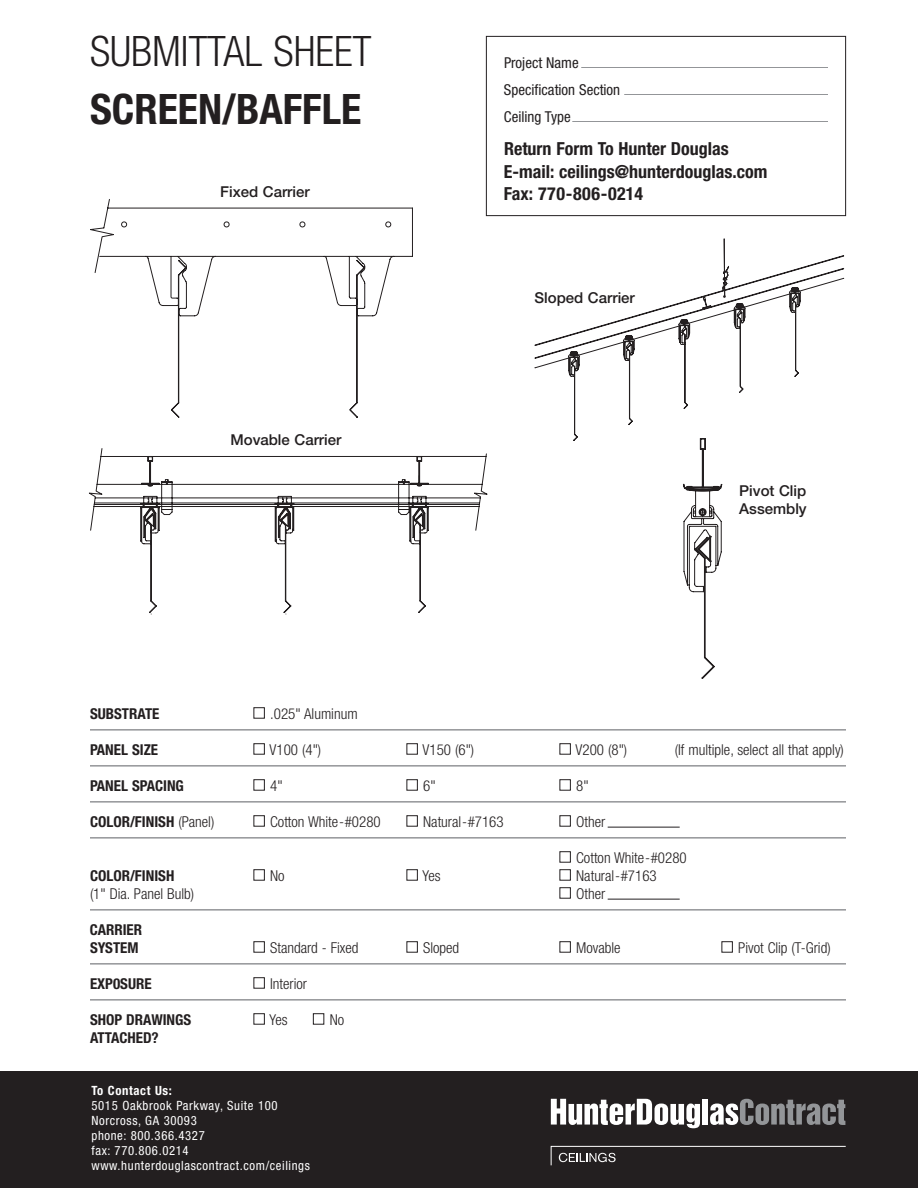
<style>
.page{position:relative;width:918px;height:1188px;background:#fff}
.page>*{position:absolute;margin:0;border:0;box-sizing:border-box;transform-origin:0 0}
.t1{font:300 condensed 42px "Helvetica Neue";color:#231f20}
.t2{font:700 condensed 42px "Helvetica Neue";color:#231f20}
.t3{font:700 condensed 18px/22.5px "Helvetica Neue";color:#231f20}
.t4{font:300 condensed 15px "Helvetica Neue";color:#231f20}
.t5{font:700 condensed 15px/18px "Helvetica Neue";color:#231f20}
.t6{font:500 15px/18px "Helvetica Neue";color:#231f20}
.t7{font:condensed 15px/27px "Helvetica Neue";color:#231f20}
.t8{font:condensed 12.75px/15px "Helvetica Neue";letter-spacing:.05em;color:#fff}
.t9{font:700 condensed 12.75px "Helvetica Neue";letter-spacing:.05em;color:#fff}
.s1{font-weight:300}
</style>
<div class="page">
<div style="left:0;top:1071px;width:918px;height:117px;background:#231f20"></div>
<svg style="left:551px;top:1099px;width:149px;height:29px"></svg>
<div style="left:703px;top:1099px;width:5px;height:26px;background:#fff"></div>
<svg style="left:710px;top:1099px;width:135px;height:26px"></svg>
<svg style="left:551px;top:1146px;width:295px;height:19px"></svg>
<hr style="left:90px;top:729px;width:756px;height:2px;background:#939598">
<hr style="left:90px;top:765px;width:756px;height:2px;background:#939598">
<hr style="left:90px;top:801px;width:756px;height:2px;background:#939598">
<hr style="left:90px;top:837px;width:756px;height:2px;background:#939598">
<hr style="left:90px;top:909px;width:756px;height:2px;background:#939598">
<hr style="left:90px;top:963px;width:756px;height:2px;background:#939598">
<hr style="left:90px;top:999px;width:756px;height:2px;background:#939598">
<div style="left:406px;top:869px;width:12px;height:12px;border:1px solid #231f20"></div>
<div style="left:722px;top:941px;width:11px;height:12px;border:1px solid #231f20"></div>
<div style="left:560px;top:941px;width:11px;height:12px;border:1px solid #231f20"></div>
<div style="left:406px;top:941px;width:12px;height:12px;border:1px solid #231f20"></div>
<div style="left:560px;top:887px;width:11px;height:12px;border:1px solid #231f20"></div>
<div style="left:560px;top:869px;width:11px;height:12px;border:1px solid #231f20"></div>
<div style="left:560px;top:851px;width:11px;height:12px;border:1px solid #231f20"></div>
<div style="left:560px;top:743px;width:11px;height:12px;border:1px solid #231f20"></div>
<div style="left:560px;top:779px;width:11px;height:12px;border:1px solid #231f20"></div>
<div style="left:406px;top:779px;width:12px;height:12px;border:1px solid #231f20"></div>
<div style="left:254px;top:779px;width:11px;height:12px;border:1px solid #231f20"></div>
<div style="left:254px;top:743px;width:11px;height:12px;border:1px solid #231f20"></div>
<div style="left:406px;top:743px;width:12px;height:12px;border:1px solid #231f20"></div>
<div style="left:254px;top:941px;width:11px;height:12px;border:1px solid #231f20"></div>
<div style="left:560px;top:815px;width:11px;height:12px;border:1px solid #231f20"></div>
<div style="left:313px;top:1013px;width:11px;height:12px;border:1px solid #231f20"></div>
<div style="left:254px;top:1013px;width:11px;height:12px;border:1px solid #231f20"></div>
<div style="left:254px;top:977px;width:11px;height:12px;border:1px solid #231f20"></div>
<div style="left:254px;top:869px;width:11px;height:12px;border:1px solid #231f20"></div>
<div style="left:406px;top:815px;width:12px;height:12px;border:1px solid #231f20"></div>
<div style="left:254px;top:815px;width:11px;height:12px;border:1px solid #231f20"></div>
<div style="left:254px;top:707px;width:11px;height:12px;border:1px solid #231f20"></div>
<hr style="left:608px;top:827px;width:72px;height:1px;background:#231f20">
<hr style="left:608px;top:899px;width:72px;height:1px;background:#231f20">
<svg style="left:90px;top:199px;width:323px;height:219px"></svg>
<svg style="left:89px;top:448px;width:398px;height:167px"></svg>
<svg style="left:765px;top:255px;width:80px;height:24px"></svg>
<svg style="left:723px;top:239px;width:6px;height:39px"></svg>
<svg style="left:534px;top:278px;width:310px;height:163px"></svg>
<svg style="left:626px;top:438px;width:153px;height:241px"></svg>
<div style="left:486px;top:36px;width:360px;height:180px;border:1px solid #231f20"></div>
<hr style="left:581px;top:67px;width:247px;height:1px;background:#939598">
<hr style="left:624px;top:94px;width:204px;height:1px;background:#939598">
<hr style="left:572px;top:121px;width:256px;height:1px;background:#939598">
<h1 class="t1" style="left:90px;top:36px;width:283px">SUBMITTAL SHEET</h1>
<h1 class="t2" style="left:90px;top:94px;width:273px">SCREEN/BAFFLE</h1>
<p class="t6" style="left:220px;top:184px;width:91px">Fixed Carrier</p>
<p class="t6" style="left:230px;top:432px;width:113px">Movable Carrier</p>
<p class="t7" style="left:504px;top:50px;width:118px">Project Name<br>Specification Section<br>Ceiling Type</p>
<p class="t3" style="left:504px;top:139px;width:265px">Return Form To Hunter Douglas<br>E-mail: ceilings@hunterdouglas.com<br>Fax: 770-806-0214</p>
<p class="t6" style="left:534px;top:290px;width:102px">Sloped Carrier</p>
<p class="t6" style="left:739px;top:483px;width:69px">Pivot Clip<br>Assembly</p>
<p class="t5" style="left:90px;top:706px;width:71px">SUBSTRATE</p>
<p class="t4" style="left:270px;top:708px;width:89px">.025" Aluminum</p>
<p class="t5" style="left:90px;top:742px;width:70px">PANEL SIZE</p>
<p class="t4" style="left:270px;top:744px;width:53px">V100 (4")</p>
<p class="t4" style="left:423px;top:744px;width:53px">V150 (6")</p>
<p class="t4" style="left:576px;top:744px;width:53px">V200 (8")</p>
<p class="t4" style="left:675px;top:744px;width:171px">(If multiple, select all that apply)</p>
<p class="t5" style="left:90px;top:778px;width:96px">PANEL SPACING</p>
<p class="t4" style="left:270px;top:780px;width:14px">4"</p>
<p class="t4" style="left:423px;top:780px;width:14px">6"</p>
<p class="t4" style="left:576px;top:780px;width:14px">8"</p>
<p class="t5" style="left:90px;top:814px;width:126px">COLOR/FINISH <span class="s1">(Panel)</span></p>
<p class="t4" style="left:270px;top:816px;width:112px">Cotton White-#0280</p>
<p class="t4" style="left:423px;top:816px;width:82px">Natural-#7163</p>
<p class="t4" style="left:576px;top:816px;width:31px">Other</p>
<p class="t4" style="left:576px;top:852px;width:112px">Cotton White-#0280</p>
<p class="t5" style="left:90px;top:868px;width:86px">COLOR/FINISH</p>
<p class="t4" style="left:270px;top:870px;width:16px">No</p>
<p class="t4" style="left:423px;top:870px;width:20px">Yes</p>
<p class="t4" style="left:576px;top:870px;width:82px">Natural-#7163</p>
<p class="t4" style="left:90px;top:888px;width:106px">(1" Dia. Panel Bulb)</p>
<p class="t4" style="left:576px;top:888px;width:31px">Other</p>
<p class="t5" style="left:90px;top:922px;width:54px">CARRIER<br>SYSTEM</p>
<p class="t4" style="left:270px;top:942px;width:90px">Standard - Fixed</p>
<p class="t4" style="left:423px;top:942px;width:38px">Sloped</p>
<p class="t4" style="left:576px;top:942px;width:46px">Movable</p>
<p class="t4" style="left:738px;top:942px;width:94px">Pivot Clip (T-Grid)</p>
<p class="t5" style="left:90px;top:976px;width:63px">EXP0SURE</p>
<p class="t4" style="left:270px;top:978px;width:38px">Interior</p>
<p class="t5" style="left:90px;top:1012px;width:103px">SHOP DRAWINGS</p>
<p class="t4" style="left:270px;top:1014px;width:20px">Yes</p>
<p class="t4" style="left:330px;top:1014px;width:16px">No</p>
<p class="t5" style="left:90px;top:1030px;width:70px">ATTACHED?</p>
<p class="t9" style="left:92px;top:1086px;width:82px">To Contact Us:</p>
<p class="t8" style="left:91px;top:1099px;width:220px">5015 Oakbrook Parkway, Suite 100<br>Norcross, GA 30093<br>phone: 800.366.4327<br>fax: 770.806.0214 www.hunterdouglascontract.com/ceilings</p>
</div>
